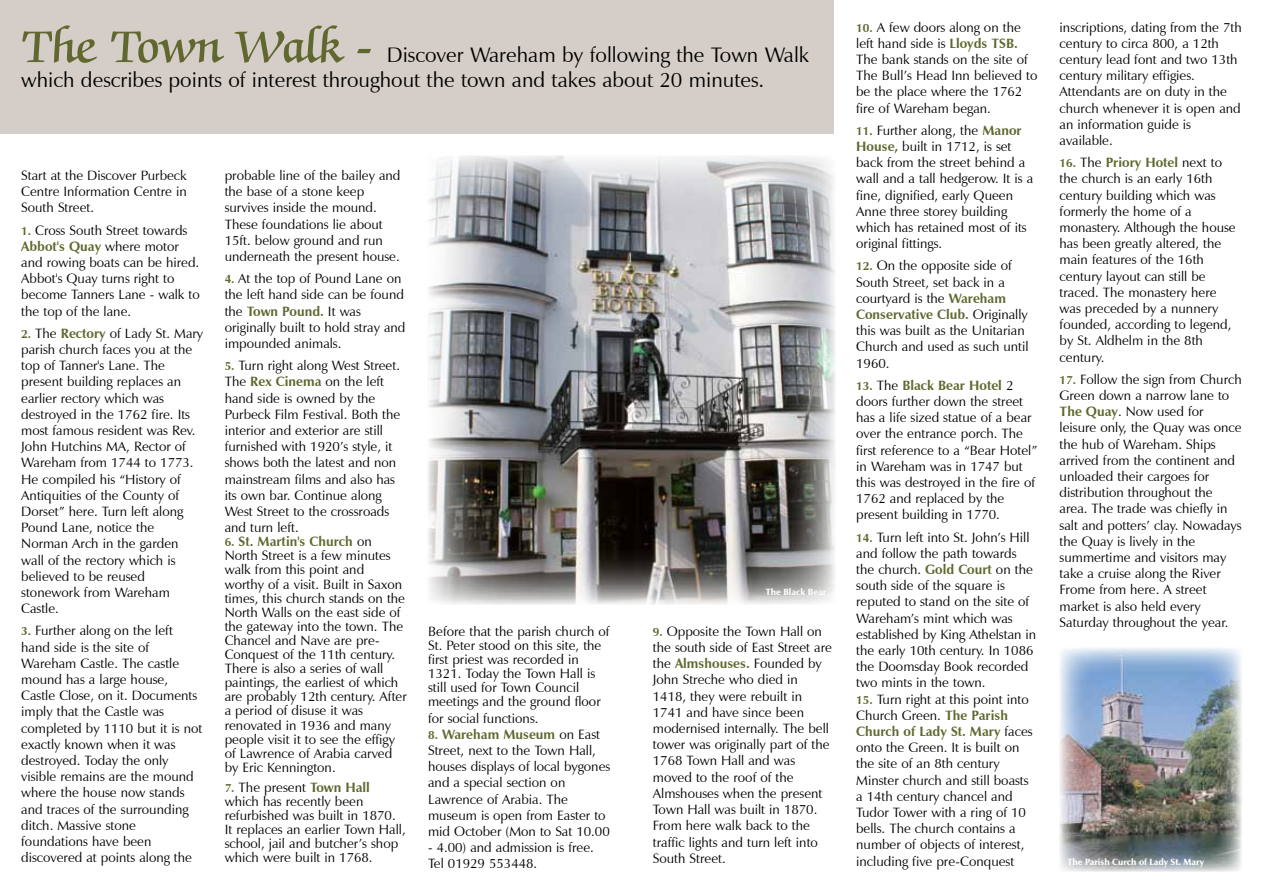
<style>
.page{position:relative;width:1263px;height:893px;background:#fff}
.page>*{position:absolute;margin:0;border:0;box-sizing:border-box;transform-origin:0 0}
.t1{font:600 51px "Zapf Chancery IT Cby BT";color:#60682f}
.t2{font:21px/25.2px "Zapf Humanist 601 BT";color:#000}
.t3{font:13.5px/16.2px "Zapf Humanist 601 BT";color:#000}
.t4{font:900 9px "Zapf Humanist 601 BT";color:#fff}
.s1{font-weight:700;font-size:12px;color:#60682f}
.s2{font-weight:700;color:#60682f}
</style>
<div class="page">
<div style="left:0;top:0;width:833px;height:134px;background:#d5cec8"></div>
<img style="left:1059px;top:648px;width:183px;height:224px">
<img style="left:428px;top:155px;width:407px;height:449px">
<h1 class="t1" style="left:21px;top:20px;width:353px">The Town Walk -</h1>
<h2 class="t2" style="left:21px;top:42px;width:789px;text-indent:366px">Discover Wareham by following the Town Walk which describes points of interest throughout the town and takes about 20 minutes.</h2>
<p class="t3" style="left:21px;top:167px;width:167px;text-align:justify">Start at the Discover Purbeck Centre Information Centre in South Street.</p>
<p class="t3" style="left:21px;top:222px;width:180px"><span class="s1">1.</span> Cross South Street towards<br><span class="s2">Abbot's Quay</span> where motor and rowing boats can be hired.<br>Abbot's Quay turns right to become Tanners Lane - walk to the top of the lane.</p>
<p class="t3" style="left:21px;top:325px;width:184px"><span class="s1">2.</span> The <span class="s2">Rectory</span> of Lady St. Mary parish church faces you at the top of Tanner's Lane. The present building replaces an earlier rectory which was destroyed in the 1762 fire. Its most famous resident was Rev.<br>John Hutchins MA, Rector of<br>Wareham from 1744 to 1773.<br>He compiled his “History of<br>Antiquities of the County of<br>Dorset” here. Turn left along<br>Pound Lane, notice the<br>Norman Arch in the garden wall of the rectory which is believed to be reused stonework from Wareham<br>Castle.</p>
<p class="t3" style="left:21px;top:623px;width:183px"><span class="s1">3.</span> Further along on the left hand side is the site of<br>Wareham Castle. The castle mound has a large house,<br>Castle Close, on it. Documents imply that the Castle was completed by 1110 but it is not exactly known when it was destroyed. Today the only visible remains are the mound where the house now stands and traces of the surrounding ditch. Massive stone foundations have been discovered at points along the</p>
<p class="t3" style="left:225px;top:167px;width:177px">probable line of the bailey and the base of a stone keep survives inside the mound.<br>These foundations lie about<br>15ft. below ground and run underneath the present house.</p>
<p class="t3" style="left:225px;top:270px;width:182px"><span class="s1">4.</span> At the top of Pound Lane on the left hand side can be found the <span class="s2">Town Pound.</span> It was originally built to hold stray and impounded animals.</p>
<p class="t3" style="left:225px;top:357px;width:177px"><span class="s1">5.</span> Turn right along West Street.<br>The <span class="s2">Rex Cinema</span> on the left hand side is owned by the<br>Purbeck Film Festival. Both the interior and exterior are still furnished with 1920’s style, it shows both the latest and non mainstream films and also has its own bar. Continue along<br>West Street to the crossroads and turn left.</p>
<p class="t3" style="left:225px;top:535px;width:184px;line-height:14.1px"><span class="s1">6.</span> <span class="s2">St. Martin's Church</span> on<br>North Street is a few minutes walk from this point and worthy of a visit. Built in Saxon times, this church stands on the<br>North Walls on the east side of the gateway into the town. The<br>Chancel and Nave are pre-<br>Conquest of the 11th century.<br>There is also a series of wall paintings, the earliest of which are probably 12th century. After a period of disuse it was renovated in 1936 and many people visit it to see the effigy of Lawrence of Arabia carved by Eric Kennington.</p>
<p class="t3" style="left:225px;top:780px;width:182px;line-height:14.1px"><span class="s1">7.</span> The present <span class="s2">Town Hall </span>which has recently been refurbished was built in 1870.<br>It replaces an earlier Town Hall, school, jail and butcher’s shop which were built in 1768.</p>
<p class="t3" style="left:428px;top:624px;width:183px;line-height:14.1px">Before that the parish church of<br>St. Peter stood on this site, the first priest was recorded in<br>1321. Today the Town Hall is still used for Town Council meetings and the ground floor</p>
<p class="t3" style="left:428px;top:710px;width:112px">for social functions.</p>
<p class="t3" style="left:428px;top:726px;width:184px"><span class="s1">8.</span> <span class="s2">Wareham Museum</span> on East<br>Street, next to the Town Hall, houses displays of local bygones and a special section on<br>Lawrence of Arabia. The museum is open from Easter to mid October (Mon to Sat 10.00</p>
<p class="t3" style="left:428px;top:839px;width:167px">- 4.00) and admission is free.<br>Tel 01929 553448.</p>
<p class="t4" style="left:766px;top:586px;width:62px">The Black Bear</p>
<p class="t3" style="left:653px;top:623px;width:181px"><span class="s1">9.</span> Opposite the Town Hall on the south side of East Street are the <span class="s2">Almshouses.</span> Founded by<br>John Streche who died in<br>1418, they were rebuilt in<br>1741 and have since been modernised internally. The bell tower was originally part of the<br>1768 Town Hall and was moved to the roof of the<br>Almshouses when the present<br>Town Hall was built in 1870.<br>From here walk back to the traffic lights and turn left into<br>South Street.</p>
<p class="t3" style="left:856px;top:19px;width:183px"><span class="s1">10.</span> A few doors along on the left hand side is <span class="s2">Lloyds TSB.<br></span>The bank stands on the site of<br>The Bull’s Head Inn believed to be the place where the 1762 fire of Wareham began.</p>
<p class="t3" style="left:856px;top:122px;width:179px"><span class="s1">11.</span> Further along, the <span class="s2">Manor<br>House,</span> built in 1712, is set back from the street behind a wall and a tall hedgerow. It is a fine, dignified, early Queen<br>Anne three storey building which has retained most of its original fittings.</p>
<p class="t3" style="left:856px;top:258px;width:174px"><span class="s1">12.</span> On the opposite side of<br>South Street, set back in a courtyard is the <span class="s2">Wareham<br>Conservative Club.</span> Originally this was built as the Unitarian<br>Church and used as such until<br>1960.</p>
<p class="t3" style="left:856px;top:377px;width:182px"><span class="s1">13.</span> The <span class="s2">Black Bear Hotel</span> 2 doors further down the street has a life sized statue of a bear over the entrance porch. The first reference to a “Bear Hotel” in Wareham was in 1747 but this was destroyed in the fire of<br>1762 and replaced by the present building in 1770.</p>
<p class="t3" style="left:856px;top:529px;width:182px"><span class="s1">14.</span> Turn left into St. John’s Hill and follow the path towards the church. <span class="s2">Gold Court</span> on the south side of the square is reputed to stand on the site of<br>Wareham’s mint which was established by King Athelstan in the early 10th century. In 1086 the Doomsday Book recorded two mints in the town.</p>
<p class="t3" style="left:856px;top:691px;width:178px"><span class="s1">15.</span> Turn right at this point into<br>Church Green. <span class="s2">The Parish<br>Church of Lady St. Mary</span> faces onto the Green. It is built on the site of an 8th century<br>Minster church and still boasts a 14th century chancel and<br>Tudor Tower with a ring of 10 bells. The church contains a number of objects of interest, including five pre-Conquest</p>
<p class="t3" style="left:1059px;top:19px;width:184px">inscriptions, dating from the 7th century to circa 800, a 12th century lead font and two 13th century military effigies.<br>Attendants are on duty in the church whenever it is open and an information guide is available.</p>
<p class="t3" style="left:1059px;top:154px;width:178px"><span class="s1">16.</span> The <span class="s2">Priory Hotel</span> next to the church is an early 16th century building which was formerly the home of a monastery. Although the house has been greatly altered, the main features of the 16th century layout can still be traced. The monastery here was preceded by a nunnery founded, according to legend, by St. Aldhelm in the 8th century.</p>
<p class="t3" style="left:1059px;top:371px;width:184px"><span class="s1">17.</span> Follow the sign from Church<br>Green down a narrow lane to<br><span class="s2">The Quay</span>. Now used for leisure only, the Quay was once the hub of Wareham. Ships arrived from the continent and unloaded their cargoes for distribution throughout the area. The trade was chiefly in salt and potters’ clay. Nowadays the Quay is lively in the summertime and visitors may take a cruise along the River<br>Frome from here. A street market is also held every<br>Saturday throughout the year.</p>
<p class="t4" style="left:1067px;top:857px;width:138px">The Parish Curch of Lady St. Mary</p>
</div>
